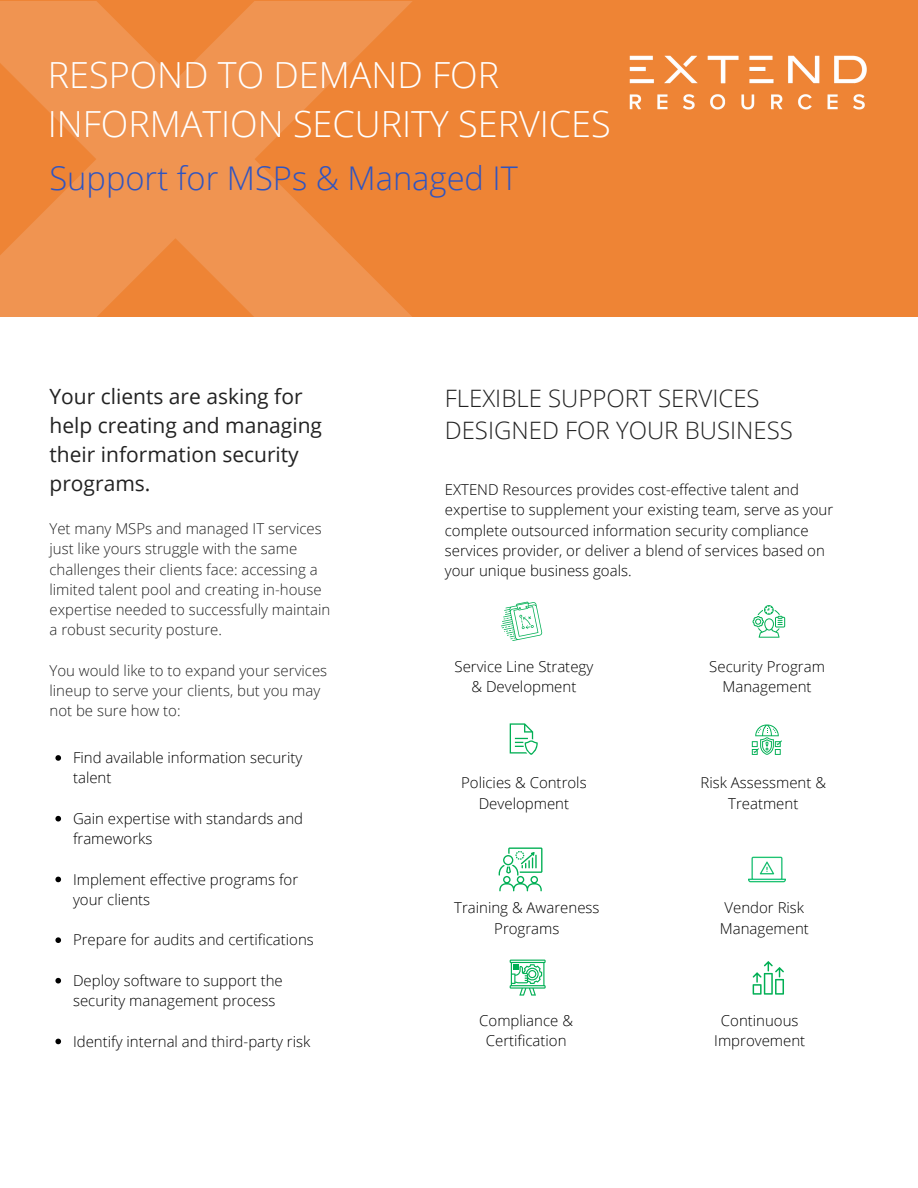
<style>
.page{position:relative;width:918px;height:1188px;background:#fff}
.page>*{position:absolute;margin:0;border:0;box-sizing:border-box;transform-origin:0 0}
.t1{font:300 36px "Open Sans";color:#fff}
.t2{font:300 32.7px "Open Sans";color:#2f54c1}
.t3{font:300 24px/32.7px "Open Sans";color:#222}
.t4{font:21px/29.2px "Open Sans";color:#222}
.t5{font:300 15px/20.2px "Open Sans";color:#000;text-align:center}
.t6{font:300 15px/20.2px "Open Sans";color:#222}
</style>
<div class="page">
<div style="left:0;top:0;width:918px;height:316px;background:#ee8435"></div>
<svg style="left:0;top:2px;width:411px;height:314px;fill:#f09451"></svg>
<img style="left:629px;top:55px;width:238px;height:55px">
<img style="left:749px;top:856px;width:37px;height:27px">
<svg style="left:501px;top:602px;width:41px;height:39px"></svg>
<svg style="left:753px;top:605px;width:32px;height:33px"></svg>
<svg style="left:510px;top:723px;width:28px;height:32px"></svg>
<svg style="left:752px;top:725px;width:30px;height:30px"></svg>
<svg style="left:499px;top:847px;width:43px;height:44px"></svg>
<svg style="left:510px;top:960px;width:36px;height:36px"></svg>
<svg style="left:753px;top:961px;width:31px;height:34px"></svg>
<svg style="left:55px;top:755px;width:6px;height:6px"></svg>
<svg style="left:55px;top:816px;width:6px;height:6px"></svg>
<svg style="left:55px;top:877px;width:6px;height:5px"></svg>
<svg style="left:55px;top:937px;width:6px;height:6px"></svg>
<svg style="left:55px;top:978px;width:6px;height:6px"></svg>
<svg style="left:55px;top:1039px;width:6px;height:5px"></svg>
<p class="t1" style="left:48px;top:50px;width:453px">RESPOND TO DEMAND FOR</p>
<p class="t1" style="left:48px;top:99px;width:564px">INFORMATION SECURITY SERVICES</p>
<p class="t2" style="left:50px;top:155px;width:470px">Support for MSPs &amp; Managed IT</p>
<p class="t4" style="left:50px;top:381px;width:274px">Your clients are asking for help creating and managing their information security programs.</p>
<p class="t6" style="left:50px;top:518px;width:282px">Yet many MSPs and managed IT services just like yours struggle with the same challenges their clients face: accessing a limited talent pool and creating in-house expertise needed to successfully maintain a robust security posture.</p>
<p class="t6" style="left:50px;top:660px;width:279px">You would like to to expand your services lineup to serve your clients, but you may not be sure how to:</p>
<p class="t5" style="left:73px;top:747px;width:231px;text-align:left">Find available information security talent</p>
<p class="t5" style="left:73px;top:808px;width:232px;text-align:left">Gain expertise with standards and frameworks</p>
<p class="t5" style="left:73px;top:869px;width:227px;text-align:left">Implement effective programs for your clients</p>
<p class="t5" style="left:73px;top:929px;width:242px">Prepare for audits and certifications</p>
<p class="t5" style="left:73px;top:970px;width:211px;text-align:left">Deploy software to support the security management process</p>
<p class="t5" style="left:73px;top:1031px;width:239px">Identify internal and third-party risk</p>
<p class="t3" style="left:445px;top:381px;width:350px">FLEXIBLE SUPPORT SERVICES<br>DESIGNED FOR YOUR BUSINESS</p>
<p class="t5" style="left:445px;top:479px;width:390px;text-align:left">EXTEND Resources provides cost-effective talent and expertise to supplement your existing team, serve as your complete outsourced information security compliance services provider, or deliver a blend of services based on your unique business goals.</p>
<p class="t5" style="left:455px;top:656px;width:140px">Service Line Strategy &amp; Development</p>
<p class="t5" style="left:709px;top:656px;width:117px">Security Program<br>Management</p>
<p class="t5" style="left:461px;top:772px;width:127px">Policies &amp; Controls<br>Development</p>
<p class="t5" style="left:701px;top:772px;width:127px">Risk Assessment &amp;<br>Treatment</p>
<p class="t5" style="left:454px;top:897px;width:147px">Training &amp; Awareness<br>Programs</p>
<p class="t5" style="left:720px;top:897px;width:91px">Vendor Risk<br>Management</p>
<p class="t5" style="left:479px;top:1010px;width:95px">Compliance &amp;<br>Certification</p>
<p class="t5" style="left:714px;top:1010px;width:92px">Continuous<br>Improvement</p>
</div>
